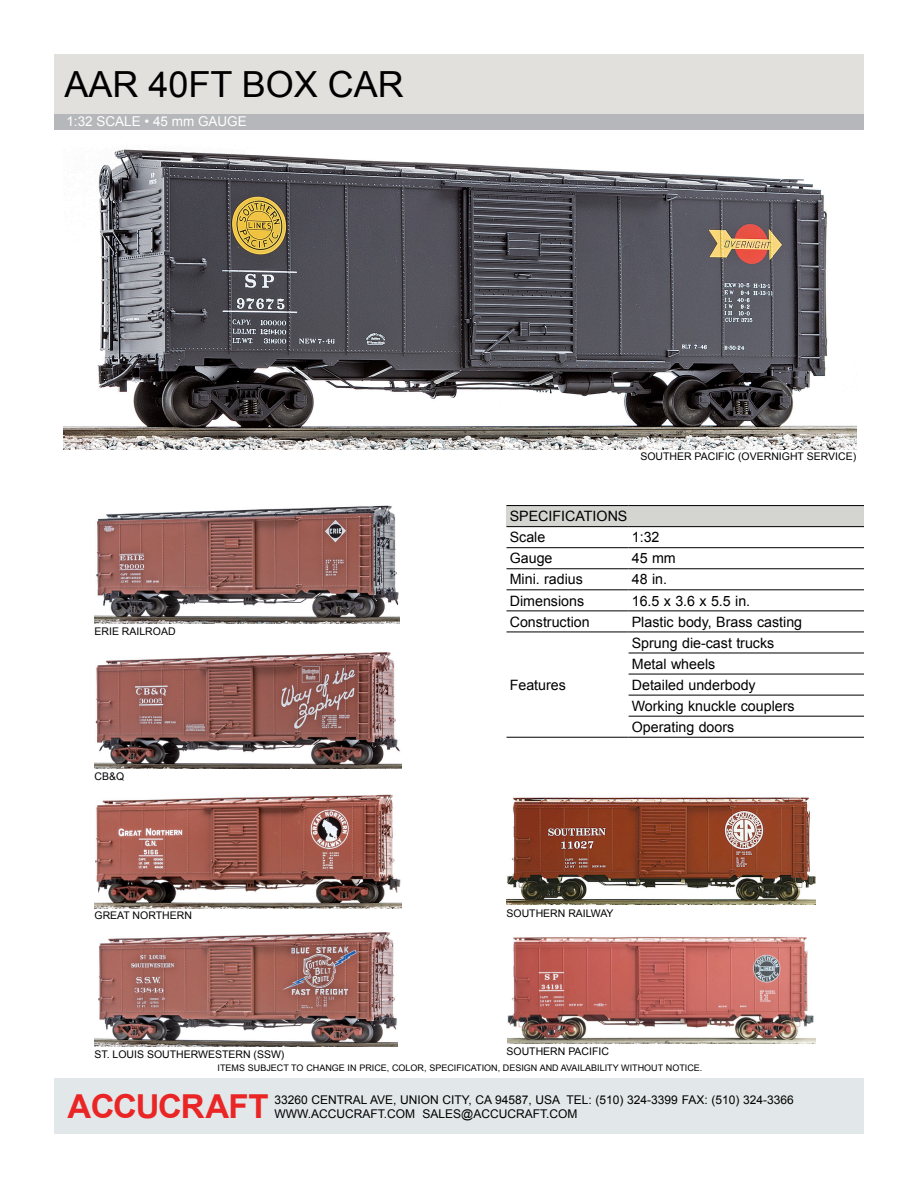
<style>
.page{position:relative;width:918px;height:1188px;background:#fff}
.page>*{position:absolute;margin:0;border:0;box-sizing:border-box;transform-origin:0 0}
.t1{font:36px "Arial";color:#000}
.t2{font:700 33px "Arial";letter-spacing:-.035em;color:#ea2525}
.t3{font:14.25px "Arial";color:#000}
.t4{font:13.5px "Arial";color:#fff}
.t5{font:12px "Arial";color:#000}
.t6{font:10.5px "Arial";color:#000}
.t7{font:9px "Arial";color:#000}
</style>
<div class="page">
<div style="left:54px;top:113px;width:810px;height:17px;background:#b6b7ba"></div>
<div style="left:54px;top:54px;width:810px;height:59px;background:#e2e0dd"></div>
<div style="left:54px;top:1079px;width:810px;height:55px;background:#e2e7e9"></div>
<div style="left:507px;top:506px;width:357px;height:21px;background:#d4d4d0"></div>
<hr style="left:507px;top:505px;width:122px;height:1px;background:#000">
<hr style="left:629px;top:505px;width:235px;height:1px;background:#000">
<hr style="left:507px;top:526px;width:122px;height:1px;background:#000">
<hr style="left:629px;top:526px;width:235px;height:1px;background:#000">
<hr style="left:507px;top:547px;width:122px;height:1px;background:#000">
<hr style="left:629px;top:547px;width:235px;height:1px;background:#000">
<hr style="left:507px;top:568px;width:122px;height:1px;background:#000">
<hr style="left:629px;top:568px;width:235px;height:1px;background:#000">
<hr style="left:507px;top:589px;width:122px;height:1px;background:#000">
<hr style="left:629px;top:589px;width:235px;height:1px;background:#000">
<hr style="left:507px;top:610px;width:122px;height:1px;background:#000">
<hr style="left:629px;top:610px;width:235px;height:1px;background:#000">
<hr style="left:507px;top:632px;width:122px;height:1px;background:#000">
<hr style="left:507px;top:737px;width:122px;height:1px;background:#000">
<hr style="left:629px;top:632px;width:235px;height:1px;background:#000">
<hr style="left:629px;top:653px;width:235px;height:1px;background:#000">
<hr style="left:629px;top:674px;width:235px;height:1px;background:#000">
<hr style="left:629px;top:695px;width:235px;height:1px;background:#000">
<hr style="left:629px;top:716px;width:235px;height:1px;background:#000">
<hr style="left:629px;top:737px;width:235px;height:1px;background:#000">
<img style="left:507px;top:797px;width:308px;height:108px">
<img style="left:507px;top:936px;width:308px;height:107px">
<img style="left:64px;top:149px;width:792px;height:300px">
<img style="left:94px;top:932px;width:304px;height:115px">
<img style="left:94px;top:652px;width:307px;height:116px">
<img style="left:94px;top:505px;width:305px;height:118px">
<img style="left:94px;top:795px;width:307px;height:113px">
<h1 class="t1" style="left:64px;top:61px;width:341px">AAR 40FT BOX CAR</h1>
<p class="t4" style="left:66px;top:113px;width:182px">1:32 SCALE • 45 mm GAUGE</p>
<p class="t6" style="left:94px;top:624px;width:83px">ERIE RAILROAD</p>
<p class="t6" style="left:94px;top:769px;width:31px">CB&amp;Q</p>
<p class="t6" style="left:94px;top:909px;width:99px">GREAT NORTHERN</p>
<p class="t6" style="left:94px;top:1048px;width:191px">ST. LOUIS SOUTHERWESTERN (SSW)</p>
<p class="t6" style="left:640px;top:449px;width:217px">SOUTHER PACIFIC (OVERNIGHT SERVICE)</p>
<p class="t3" style="left:510px;top:507px;width:119px">SPECIFICATIONS</p>
<p class="t3" style="left:510px;top:528px;width:37px">Scale</p>
<p class="t3" style="left:632px;top:528px;width:29px">1:32</p>
<p class="t3" style="left:510px;top:549px;width:44px">Gauge</p>
<p class="t3" style="left:632px;top:549px;width:45px">45 mm</p>
<p class="t3" style="left:510px;top:570px;width:75px">Mini. radius</p>
<p class="t3" style="left:632px;top:570px;width:37px">48 in.</p>
<p class="t3" style="left:510px;top:591px;width:76px">Dimensions</p>
<p class="t3" style="left:632px;top:591px;width:120px">16.5 x 3.6 x 5.5 in.</p>
<p class="t3" style="left:510px;top:612px;width:81px">Construction</p>
<p class="t3" style="left:632px;top:612px;width:172px">Plastic body, Brass casting</p>
<p class="t3" style="left:510px;top:675px;width:58px">Features</p>
<p class="t3" style="left:632px;top:633px;width:144px">Sprung die-cast trucks</p>
<p class="t3" style="left:632px;top:654px;width:85px">Metal wheels</p>
<p class="t3" style="left:632px;top:675px;width:125px">Detailed underbody</p>
<p class="t3" style="left:632px;top:696px;width:164px">Working knuckle couplers</p>
<p class="t3" style="left:632px;top:718px;width:104px">Operating doors</p>
<p class="t6" style="left:507px;top:906px;width:109px">SOUTHERN RAILWAY</p>
<p class="t6" style="left:507px;top:1045px;width:104px">SOUTHERN PACIFIC</p>
<p class="t7" style="left:218px;top:1062px;width:486px">ITEMS SUBJECT TO CHANGE IN PRICE, COLOR, SPECIFICATION, DESIGN AND AVAILABILITY WITHOUT NOTICE.</p>
<h2 class="t2" style="left:68px;top:1085px;width:203px">ACCUCRAFT</h2>
<p class="t5" style="left:275px;top:1091px;width:521px">33260 CENTRAL AVE, UNION CITY, CA 94587, USA TEL: (510) 324-3399 FAX: (510) 324-3366</p>
<p class="t5" style="left:275px;top:1106px;width:304px">WWW.ACCUCRAFT.COM SALES@ACCUCRAFT.COM</p>
</div>
